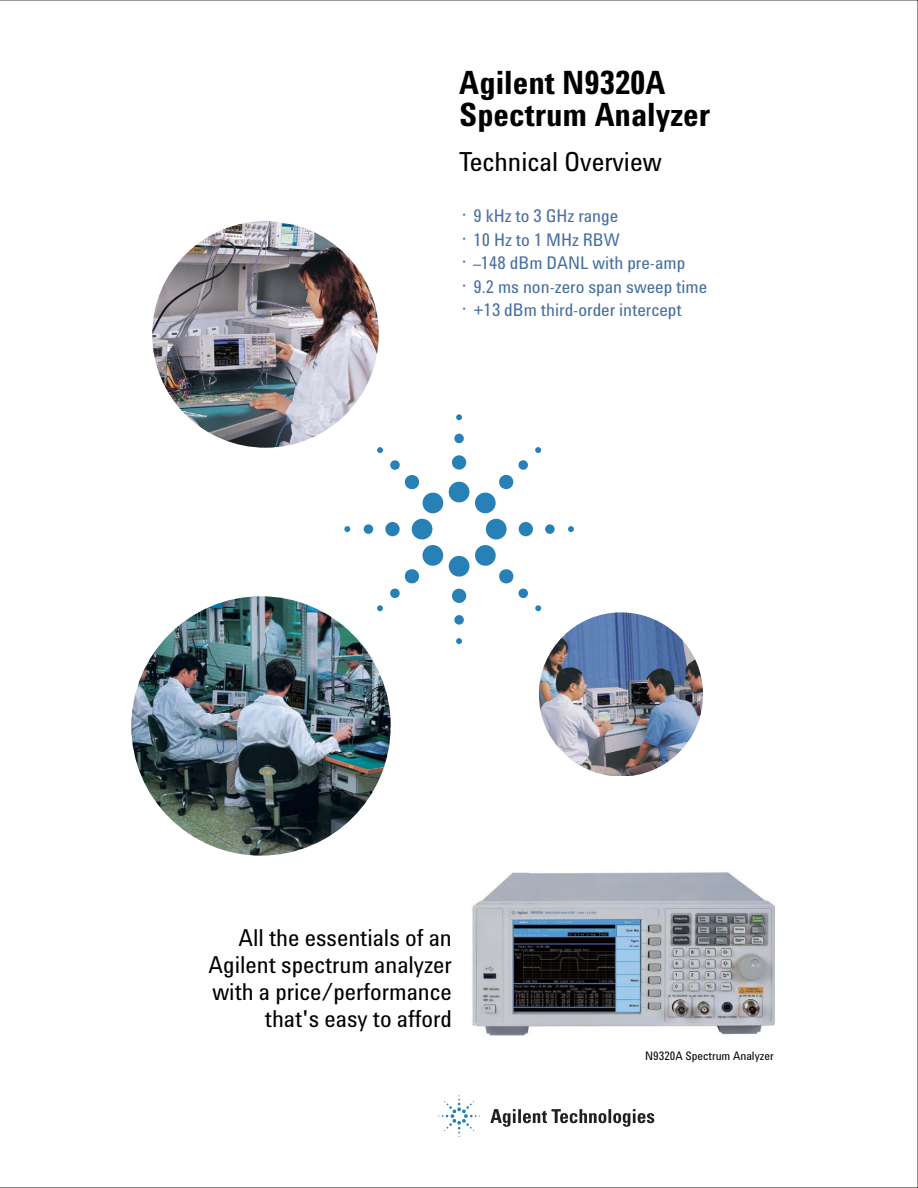
<style>
.page{position:relative;width:918px;height:1188px;background:#fff}
.page>*{position:absolute;margin:0;border:0;box-sizing:border-box;transform-origin:0 0}
.t1{font:700 33px/32.2px "Agilent Cond";color:#000}
.t2{font:27px "Agilent Cond";color:#000}
.t3{font:24px/27.2px "Agilent Cond";color:#000;text-align:right}
.t4{font:18px/23.5px "Agilent Cond";color:#466ea0}
.t5{font:12px "Agilent Cond";color:#000}
.s1{font-size:21px}
.s2{font-weight:700;font-size:15px}
</style>
<div class="page">
<svg style="left:490px;top:1109px;width:164px;height:18px"></svg>
<svg style="left:438px;top:1095px;width:42px;height:42px"></svg>
<svg style="left:344px;top:414px;width:230px;height:211px"></svg>
<img style="left:152px;top:221px;width:227px;height:227px;border-radius:50%">
<img style="left:131px;top:596px;width:260px;height:260px;border-radius:50%">
<img style="left:539px;top:612px;width:164px;height:163px;border-radius:50%">
<img style="left:472px;top:872px;width:303px;height:164px">
<svg style="left:456px;top:638px;width:6px;height:6px"></svg>
<h1 class="t1" style="left:459px;top:68px;width:252px">Agilent N9320A<br>Spectrum Analyzer</h1>
<h2 class="t2" style="left:459px;top:151px;width:204px">Technical Overview</h2>
<p class="t4" style="left:462px;top:206px;width:247px"><span class="s1">·</span> 9 kHz to 3 GHz range<br><span class="s1">·</span> 10 Hz to 1 MHz RBW<br><span class="s1">·</span> <span class="s2">–</span>148 dBm DANL with pre-amp<br><span class="s1">·</span> 9.2 ms non-zero span sweep time <span class="s1">·</span> +13 dBm third-order intercept</p>
<h3 class="t3" style="left:209px;top:926px;width:245px">All the essentials of an<br>Agilent spectrum analyzer with a price/performance that's easy to afford</h3>
<p class="t5" style="left:645px;top:1051px;width:130px">N9320A Spectrum Analyzer</p>
</div>
